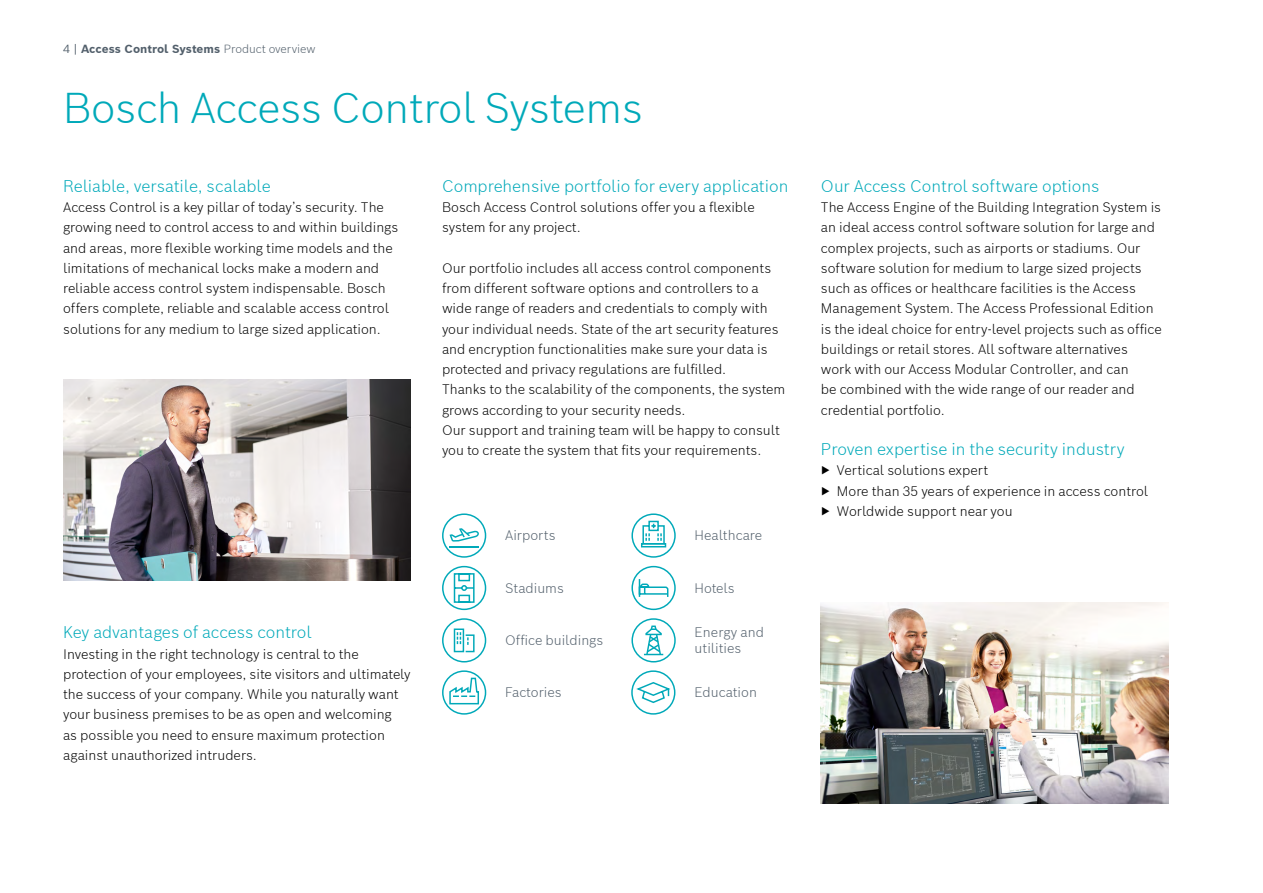
<style>
.page{position:relative;width:1263px;height:893px;background:#fff}
.page>*{position:absolute;margin:0;border:0;box-sizing:border-box;transform-origin:0 0}
.t1{font:300 42px "Bosch Sans";letter-spacing:-.015em;color:#00a9b9}
.t2{font:300 16.5px "Bosch Sans";color:#00a9b9}
.t3{font:300 13.5px/20.2px "Bosch Sans";color:#000}
.t4{font:300 13.5px/16.2px "Bosch Sans";color:#525f6b}
.t5{font:700 11.55px "Bosch Sans";letter-spacing:-.005em;color:#525f6b}
.s1{font-weight:400}
.s2{font-weight:300}
</style>
<div class="page">
<img style="left:63px;top:379px;width:347px;height:201px">
<img style="left:821px;top:603px;width:347px;height:201px">
<div style="left:631px;top:566px;width:45px;height:44px;border:1px solid #00a9b9;border-radius:50%"></div>
<svg style="left:638px;top:579px;width:31px;height:18px"></svg>
<div style="left:442px;top:670px;width:44px;height:45px;border:1px solid #00a9b9;border-radius:50%"></div>
<svg style="left:448px;top:677px;width:32px;height:28px"></svg>
<div style="left:442px;top:513px;width:44px;height:45px;border:1px solid #00a9b9;border-radius:50%"></div>
<svg style="left:449px;top:528px;width:30px;height:14px"></svg>
<hr style="left:449px;top:546px;width:30px;height:1px;background:#00a9b9">
<div style="left:442px;top:566px;width:44px;height:44px;border:1px solid #00a9b9;border-radius:50%"></div>
<svg style="left:453px;top:573px;width:22px;height:30px"></svg>
<div style="left:442px;top:618px;width:44px;height:44px;border:1px solid #00a9b9;border-radius:50%"></div>
<svg style="left:453px;top:628px;width:22px;height:25px"></svg>
<div style="left:631px;top:513px;width:45px;height:45px;border:1px solid #00a9b9;border-radius:50%"></div>
<div style="left:641px;top:543px;width:25px;height:4px;border:1px solid #00a9b9"></div>
<svg style="left:642px;top:520px;width:23px;height:25px"></svg>
<div style="left:631px;top:618px;width:45px;height:44px;border:1px solid #00a9b9;border-radius:50%"></div>
<svg style="left:644px;top:625px;width:19px;height:31px"></svg>
<div style="left:631px;top:670px;width:44px;height:45px;border:1px solid #00a9b9;border-radius:50%"></div>
<svg style="left:634px;top:681px;width:36px;height:23px"></svg>
<p class="t5" style="left:63px;top:41px;width:254px"><span class="s1">4 |</span> Access Control Systems <span class="s2">Product overview</span></p>
<h1 class="t1" style="left:63px;top:80px;width:582px">Bosch Access Control Systems</h1>
<p class="t2" style="left:63px;top:175px;width:209px">Reliable, versatile, scalable</p>
<p class="t3" style="left:63px;top:197px;width:337px">Access Control is a key pillar of today’s security. The growing need to control access to and within buildings and areas, more flexible working time models and the limitations of mechanical locks make a modern and reliable access control system indispensable. Bosch offers complete, reliable and scalable access control solutions for any medium to large sized application.</p>
<p class="t2" style="left:63px;top:621px;width:250px">Key advantages of access control</p>
<p class="t3" style="left:63px;top:643px;width:349px">Investing in the right technology is central to the protection of your employees, site visitors and ultimately the success of your company. While you naturally want your business premises to be as open and welcoming<br>as possible you need to ensure maximum protection against unauthorized intruders.</p>
<p class="t2" style="left:442px;top:175px;width:348px">Comprehensive portfolio for every application</p>
<p class="t3" style="left:442px;top:197px;width:314px">Bosch Access Control solutions offer you a flexible system for any project.</p>
<p class="t3" style="left:442px;top:257px;width:345px">Our portfolio includes all access control components from different software options and controllers to a wide range of readers and credentials to comply with your individual needs. State of the art security features and encryption functionalities make sure your data is protected and privacy regulations are fulfilled.<br>Thanks to the scalability of the components, the system grows according to your security needs.<br>Our support and training team will be happy to consult you to create the system that fits your requirements.</p>
<p class="t4" style="left:505px;top:527px;width:52px">Airports</p>
<p class="t4" style="left:695px;top:527px;width:69px">Healthcare</p>
<p class="t4" style="left:505px;top:579px;width:60px">Stadiums</p>
<p class="t4" style="left:695px;top:579px;width:41px">Hotels</p>
<p class="t4" style="left:505px;top:631px;width:99px">Office buildings</p>
<p class="t4" style="left:695px;top:623px;width:71px">Energy and utilities</p>
<p class="t4" style="left:505px;top:684px;width:58px">Factories</p>
<p class="t4" style="left:695px;top:684px;width:64px">Education</p>
<p class="t2" style="left:821px;top:175px;width:280px">Our Access Control software options</p>
<p class="t3" style="left:821px;top:197px;width:342px">The Access Engine of the Building Integration System is an ideal access control software solution for large and complex projects, such as airports or stadiums. Our software solution for medium to large sized projects such as offices or healthcare facilities is the Access Management System. The Access Professional Edition is the ideal choice for entry-level projects such as office buildings or retail stores. All software alternatives<br>work with our Access Modular Controller, and can<br>be combined with the wide range of our reader and credential portfolio.</p>
<p class="t2" style="left:821px;top:438px;width:305px">Proven expertise in the security industry</p>
<p class="t3" style="left:821px;top:460px;width:329px"><span class="s1">▶</span> Vertical solutions expert<br><span class="s1">▶</span> More than 35 years of experience in access control <span class="s1">▶</span> Worldwide support near you</p>
</div>
